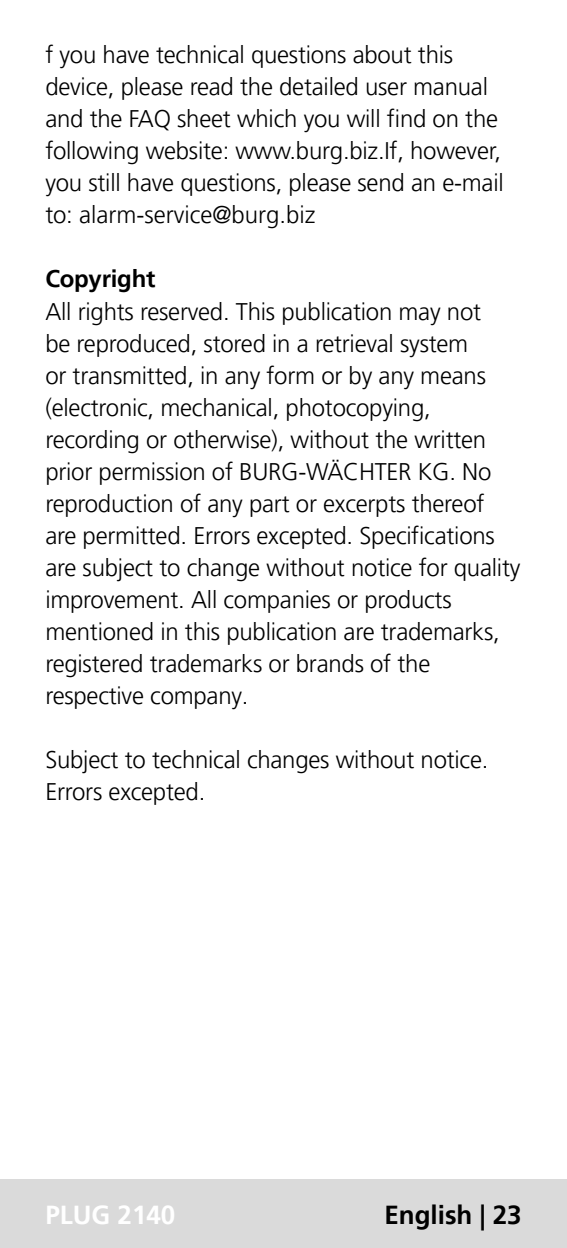
<style>
.page{position:relative;width:567px;height:1248px;background:#fff}
.page>*{position:absolute;margin:0;border:0;box-sizing:border-box;transform-origin:0 0}
.t1{font:700 26px "Frutiger LT Pro";color:#000}
.t2{font:700 26px "Frutiger LT Pro";color:#fff}
.t3{font:300 24px/32px "Frutiger LT Pro";letter-spacing:-.01em;color:#000}
.t4{font:700 24px "Frutiger LT Pro";letter-spacing:-.01em;color:#000}
</style>
<div class="page">
<div style="left:0;top:1179px;width:567px;height:68px;background:#dadada"></div>
<p class="t3" style="left:45px;top:39px;width:460px">f you have technical questions about this device, please read the detailed user manual and the FAQ sheet which you will find on the following website: www.burg.biz.If, however, you still have questions, please send an e-mail to: alarm-service@burg.biz</p>
<p class="t4" style="left:45px;top:265px;width:112px">Copyright</p>
<p class="t3" style="left:45px;top:295px;width:477px">All rights reserved. This publication may not<br>be reproduced, stored in a retrieval system<br>or transmitted, in any form or by any means (electronic, mechanical, photocopying, recording or otherwise), without the written prior permission of BURG-WÄCHTER KG. No reproduction of any part or excerpts thereof are permitted. Errors excepted. Specifications are subject to change without notice for quality improvement. All companies or products mentioned in this publication are trademarks, registered trademarks or brands of the respective company.</p>
<p class="t3" style="left:45px;top:743px;width:445px">Subject to technical changes without notice.<br>Errors excepted.</p>
<p class="t2" style="left:45px;top:1199px;width:132px">PLUG 2140</p>
<p class="t1" style="left:384px;top:1199px;width:139px">English | 23</p>
</div>
